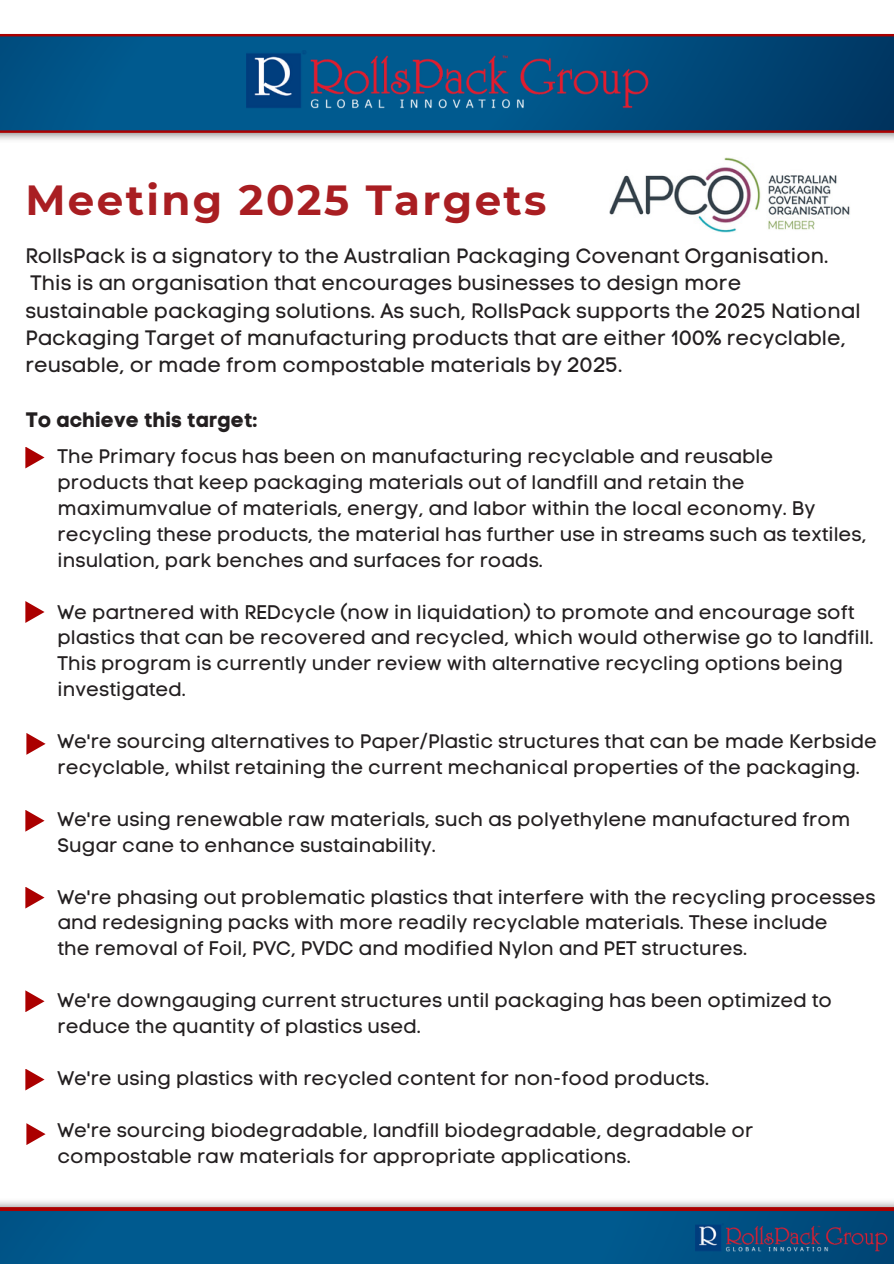
<style>
.page{position:relative;width:894px;height:1264px;background:#fff}
.page>*{position:absolute;margin:0;border:0;box-sizing:border-box;transform-origin:0 0}
.t1{font:700 42px "Montserrat";letter-spacing:.055em;color:#a91e22}
.t2{font:20.7px/27.5px "Code Pro Normal LC";color:#231f20}
.t3{font:20.7px "Code Pro Bold LC";color:#231f20}
.t4{font:19.5px/26px "Code Pro Normal LC";color:#231f20}
</style>
<div class="page">
<svg style="left:0;top:1205px;width:893px;height:58px;background:#155583"></svg>
<img style="left:694px;top:1223px;width:193px;height:31px">
<img style="left:609px;top:158px;width:240px;height:75px">
<svg style="left:0;top:33px;width:893px;height:102px;background:#144e7a"></svg>
<img style="left:246px;top:50px;width:403px;height:66px">
<svg style="left:25px;top:447px;width:20px;height:21px"></svg>
<svg style="left:25px;top:601px;width:20px;height:22px"></svg>
<svg style="left:26px;top:733px;width:20px;height:21px"></svg>
<svg style="left:25px;top:810px;width:20px;height:21px"></svg>
<svg style="left:25px;top:887px;width:20px;height:21px"></svg>
<svg style="left:25px;top:990px;width:20px;height:22px"></svg>
<svg style="left:25px;top:1069px;width:20px;height:21px"></svg>
<svg style="left:26px;top:1123px;width:20px;height:22px"></svg>
<h1 class="t1" style="left:25px;top:174px;width:522px">Meeting 2025 Targets</h1>
<p class="t2" style="left:25px;top:241px;width:836px">RollsPack is a signatory to the Australian Packaging Covenant Organisation.<br>This is an organisation that encourages businesses to design more sustainable packaging solutions. As such, RollsPack supports the 2025 National Packaging Target of manufacturing products that are either 100% recyclable, reusable, or made from compostable materials by 2025.</p>
<p class="t3" style="left:25px;top:407px;width:234px">To achieve this target:</p>
<p class="t4" style="left:57px;top:443px;width:810px">The Primary focus has been on manufacturing recyclable and reusable products that keep packaging materials out of landfill and retain the maximumvalue of materials, energy, and labor within the local economy. By recycling these products, the material has further use in streams such as textiles, insulation, park benches and surfaces for roads.</p>
<p class="t4" style="left:57px;top:598px;width:817px">We partnered with REDcycle (now in liquidation) to promote and encourage soft plastics that can be recovered and recycled, which would otherwise go to landfill.<br>This program is currently under review with alternative recycling options being investigated.</p>
<p class="t4" style="left:57px;top:728px;width:820px">We're sourcing alternatives to Paper/Plastic structures that can be made Kerbside recyclable, whilst retaining the current mechanical properties of the packaging.</p>
<p class="t4" style="left:57px;top:806px;width:794px">We're using renewable raw materials, such as polyethylene manufactured from<br>Sugar cane to enhance sustainability.</p>
<p class="t4" style="left:57px;top:883px;width:819px">We're phasing out problematic plastics that interfere with the recycling processes and redesigning packs with more readily recyclable materials. These include<br>the removal of Foil, PVC, PVDC and modified Nylon and PET structures.</p>
<p class="t4" style="left:57px;top:987px;width:775px">We're downgauging current structures until packaging has been optimized to reduce the quantity of plastics used.</p>
<p class="t4" style="left:57px;top:1065px;width:653px">We're using plastics with recycled content for non-food products.</p>
<p class="t4" style="left:57px;top:1116px;width:697px">We're sourcing biodegradable, landfill biodegradable, degradable or compostable raw materials for appropriate applications.</p>
</div>
